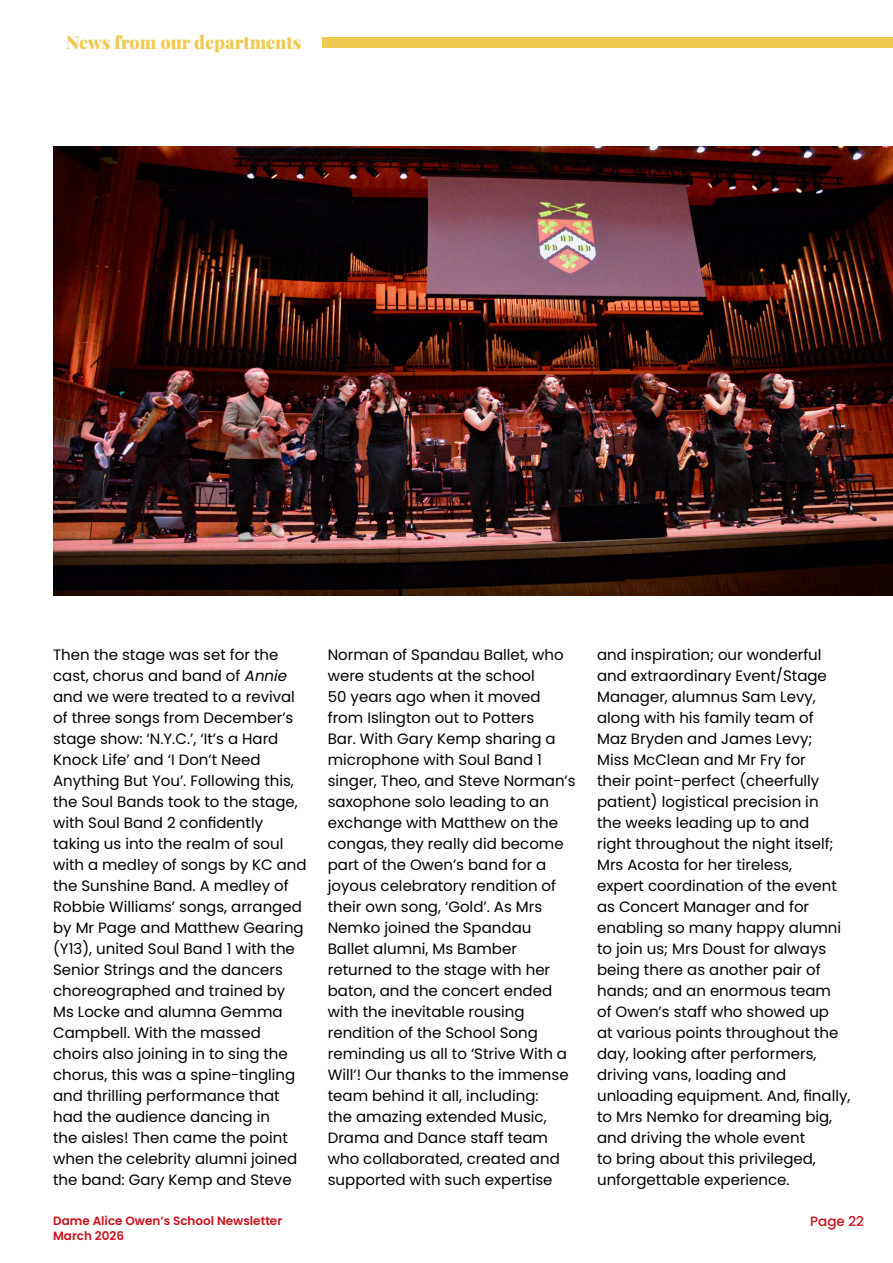
<style>
.page{position:relative;width:893px;height:1263px;background:#fff}
.page>*{position:absolute;margin:0;border:0;box-sizing:border-box;transform-origin:0 0}
.t1{font:900 18px "Playfair Display";color:#f0c951}
.t2{font:15px/21px "Poppins";color:#000}
.t3{font:500 13.5px "Poppins";color:#cc101b}
.t4{font:600 12px "Poppins";color:#cc101b}
.s1{font-style:italic}
</style>
<div class="page">
<div style="left:322px;top:37px;width:571px;height:11px;background:#f0c951"></div>
<img style="left:53px;top:147px;width:840px;height:448px">
<p class="t1" style="left:66px;top:28px;width:236px">News from our departments</p>
<p class="t2" style="left:53px;top:644px;width:255px">Then the stage was set for the cast, chorus and band of <span class="s1">Annie </span>and we were treated to a revival of three songs from December’s stage show: ‘N.Y.C.’, ‘It’s a Hard<br>Knock Life’ and ‘I Don’t Need<br>Anything But You’. Following this, the Soul Bands took to the stage, with Soul Band 2 confidently taking us into the realm of soul with a medley of songs by KC and the Sunshine Band. A medley of<br>Robbie Williams’ songs, arranged by Mr Page and Matthew Gearing (Y13), united Soul Band 1 with the<br>Senior Strings and the dancers choreographed and trained by<br>Ms Locke and alumna Gemma<br>Campbell. With the massed choirs also joining in to sing the chorus, this was a spine-tingling and thrilling performance that had the audience dancing in<br>the aisles! Then came the point when the celebrity alumni joined the band: Gary Kemp and Steve</p>
<p class="t2" style="left:328px;top:644px;width:249px">Norman of Spandau Ballet, who were students at the school<br>50 years ago when it moved from Islington out to Potters<br>Bar. With Gary Kemp sharing a microphone with Soul Band 1 singer, Theo, and Steve Norman’s saxophone solo leading to an exchange with Matthew on the congas, they really did become part of the Owen’s band for a joyous celebratory rendition of their own song, ‘Gold’. As Mrs<br>Nemko joined the Spandau<br>Ballet alumni, Ms Bamber returned to the stage with her baton, and the concert ended with the inevitable rousing rendition of the School Song reminding us all to ‘Strive With a<br>Will’! Our thanks to the immense team behind it all, including:<br>the amazing extended Music,<br>Drama and Dance staff team who collaborated, created and supported with such expertise</p>
<p class="t2" style="left:597px;top:644px;width:255px">and inspiration; our wonderful and extraordinary Event/Stage<br>Manager, alumnus Sam Levy, along with his family team of<br>Maz Bryden and James Levy;<br>Miss McClean and Mr Fry for<br>their point-perfect (cheerfully patient) logistical precision in<br>the weeks leading up to and<br>right throughout the night itself;<br>Mrs Acosta for her tireless,<br>expert coordination of the event as Concert Manager and for enabling so many happy alumni to join us; Mrs Doust for always being there as another pair of hands; and an enormous team<br>of Owen’s staff who showed up<br>at various points throughout the day, looking after performers, driving vans, loading and unloading equipment. And, finally, to Mrs Nemko for dreaming big, and driving the whole event<br>to bring about this privileged, unforgettable experience.</p>
<p class="t4" style="left:53px;top:1213px;width:231px">Dame Alice Owen’s School Newsletter</p>
<p class="t3" style="left:810px;top:1213px;width:55px">Page 22</p>
<p class="t4" style="left:53px;top:1228px;width:72px">March 2026</p>
</div>
